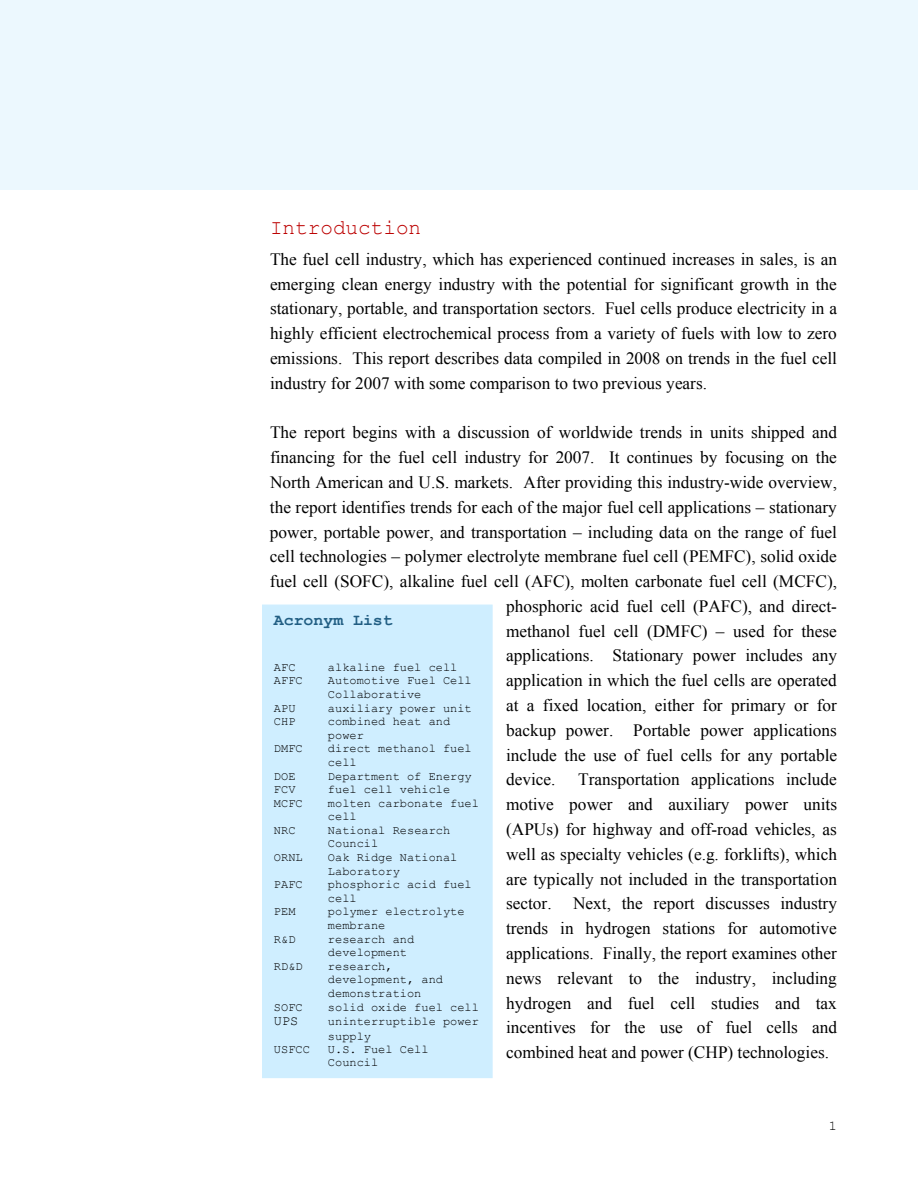
<style>
.page{position:relative;width:918px;height:1188px;background:#fff}
.page>*{position:absolute;margin:0;border:0;box-sizing:border-box;transform-origin:0 0}
.t1{font:21px "Courier New";color:#bc0000}
.t2{font:17.25px/24.8px "Times New Roman";color:#000;text-align:justify}
.t3{font:700 16.5px "Courier New";color:#215e83}
.t4{font:13.5px "Courier New";color:#000}
.t5{font:12px/13.6px "Courier New";color:#000}
</style>
<div class="page">
<div style="left:0;top:7px;width:918px;height:183px;background:#ecf8fe"></div>
<div style="left:262px;top:605px;width:231px;height:473px;background:#cfeeff;border:1px solid #cfeeff"></div>
<p class="t1" style="left:270px;top:214px;width:153px">Introduction</p>
<p class="t2" style="left:270px;top:246px;width:569px">The fuel cell industry, which has experienced continued increases in sales, is an emerging clean energy industry with the potential for significant growth in the stationary, portable, and transportation sectors. Fuel cells produce electricity in a highly efficient electrochemical process from a variety of fuels with low to zero emissions. This report describes data compiled in 2008 on trends in the fuel cell industry for 2007 with some comparison to two previous years.</p>
<p class="t2" style="left:270px;top:420px;width:569px">The report begins with a discussion of worldwide trends in units shipped and</p>
<p class="t2" style="left:270px;top:445px;width:568px">financing for the fuel cell industry for 2007. It continues by focusing on the</p>
<p class="t2" style="left:270px;top:470px;width:569px">North American and U.S. markets. After providing this industry-wide overview,</p>
<p class="t2" style="left:270px;top:494px;width:568px">the report identifies trends for each of the major fuel cell applications – stationary</p>
<p class="t2" style="left:270px;top:519px;width:569px">power, portable power, and transportation – including data on the range of fuel</p>
<p class="t2" style="left:270px;top:544px;width:568px">cell technologies – polymer electrolyte membrane fuel cell (PEMFC), solid oxide</p>
<p class="t2" style="left:270px;top:569px;width:569px">fuel cell (SOFC), alkaline fuel cell (AFC), molten carbonate fuel cell (MCFC),</p>
<p class="t2" style="left:506px;top:593px;width:332px">phosphoric acid fuel cell (PAFC), and direct-</p>
<p class="t2" style="left:506px;top:618px;width:332px">methanol fuel cell (DMFC) – used for these</p>
<p class="t2" style="left:506px;top:643px;width:332px">applications. Stationary power includes any</p>
<p class="t2" style="left:506px;top:668px;width:332px">application in which the fuel cells are operated</p>
<p class="t2" style="left:506px;top:693px;width:332px">at a fixed location, either for primary or for</p>
<p class="t2" style="left:506px;top:717px;width:332px">backup power. Portable power applications</p>
<p class="t2" style="left:506px;top:742px;width:332px">include the use of fuel cells for any portable</p>
<p class="t2" style="left:506px;top:767px;width:51px">device.</p>
<p class="t3" style="left:274px;top:609px;width:120px">Acronym List</p>
<p class="t5" style="left:274px;top:660px;width:23px">AFC</p>
<p class="t5" style="left:328px;top:660px;width:131px">alkaline fuel cell</p>
<p class="t5" style="left:274px;top:673px;width:30px">AFFC</p>
<p class="t5" style="left:328px;top:673px;width:145px">Automotive Fuel Cell<br>Collaborative</p>
<p class="t5" style="left:274px;top:701px;width:23px">APU</p>
<p class="t5" style="left:328px;top:701px;width:145px">auxiliary power unit</p>
<p class="t5" style="left:274px;top:714px;width:23px">CHP</p>
<p class="t5" style="left:328px;top:714px;width:124px">combined heat and power</p>
<p class="t5" style="left:274px;top:741px;width:30px">DMFC</p>
<p class="t5" style="left:328px;top:741px;width:145px">direct methanol fuel cell</p>
<p class="t5" style="left:274px;top:769px;width:23px">DOE</p>
<p class="t5" style="left:328px;top:769px;width:145px">Department of Energy</p>
<p class="t5" style="left:274px;top:782px;width:23px">FCV</p>
<p class="t5" style="left:328px;top:782px;width:124px">fuel cell vehicle</p>
<p class="t5" style="left:274px;top:796px;width:30px">MCFC</p>
<p class="t5" style="left:328px;top:796px;width:153px">molten carbonate fuel cell</p>
<p class="t5" style="left:274px;top:823px;width:23px">NRC</p>
<p class="t5" style="left:328px;top:823px;width:124px">National Research<br>Council</p>
<p class="t5" style="left:274px;top:850px;width:30px">ORNL</p>
<p class="t5" style="left:328px;top:850px;width:131px">Oak Ridge National<br>Laboratory</p>
<p class="t5" style="left:274px;top:877px;width:30px">PAFC</p>
<p class="t5" style="left:328px;top:877px;width:145px">phosphoric acid fuel cell</p>
<p class="t5" style="left:274px;top:904px;width:23px">PEM</p>
<p class="t5" style="left:328px;top:904px;width:138px">polymer electrolyte membrane</p>
<p class="t5" style="left:274px;top:932px;width:23px">R&amp;D</p>
<p class="t5" style="left:328px;top:932px;width:88px">research and development</p>
<p class="t5" style="left:274px;top:959px;width:30px">RD&amp;D</p>
<p class="t5" style="left:328px;top:959px;width:117px">research, development, and demonstration</p>
<p class="t5" style="left:274px;top:1000px;width:30px">SOFC</p>
<p class="t5" style="left:328px;top:1000px;width:153px">solid oxide fuel cell</p>
<p class="t4" style="left:274px;top:1013px;width:26px">UPS</p>
<p class="t5" style="left:328px;top:1014px;width:153px;line-height:14.1px">uninterruptible power supply</p>
<p class="t5" style="left:274px;top:1042px;width:37px">USFCC</p>
<p class="t5" style="left:328px;top:1043px;width:102px;line-height:12.8px">U.S. Fuel Cell<br>Council</p>
<p class="t2" style="left:506px;top:767px;width:332px;text-indent:72px">Transportation applications include motive power and auxiliary power units (APUs) for highway and off-road vehicles, as well as specialty vehicles (e.g. forklifts), which are typically not included in the transportation sector. Next, the report discusses industry trends in hydrogen stations for automotive applications. Finally, the report examines other news relevant to the industry, including hydrogen and fuel cell studies and tax incentives for the use of fuel cells and combined heat and power (CHP) technologies.</p>
<p class="t4" style="left:829px;top:1118px;width:10px">1</p>
</div>
